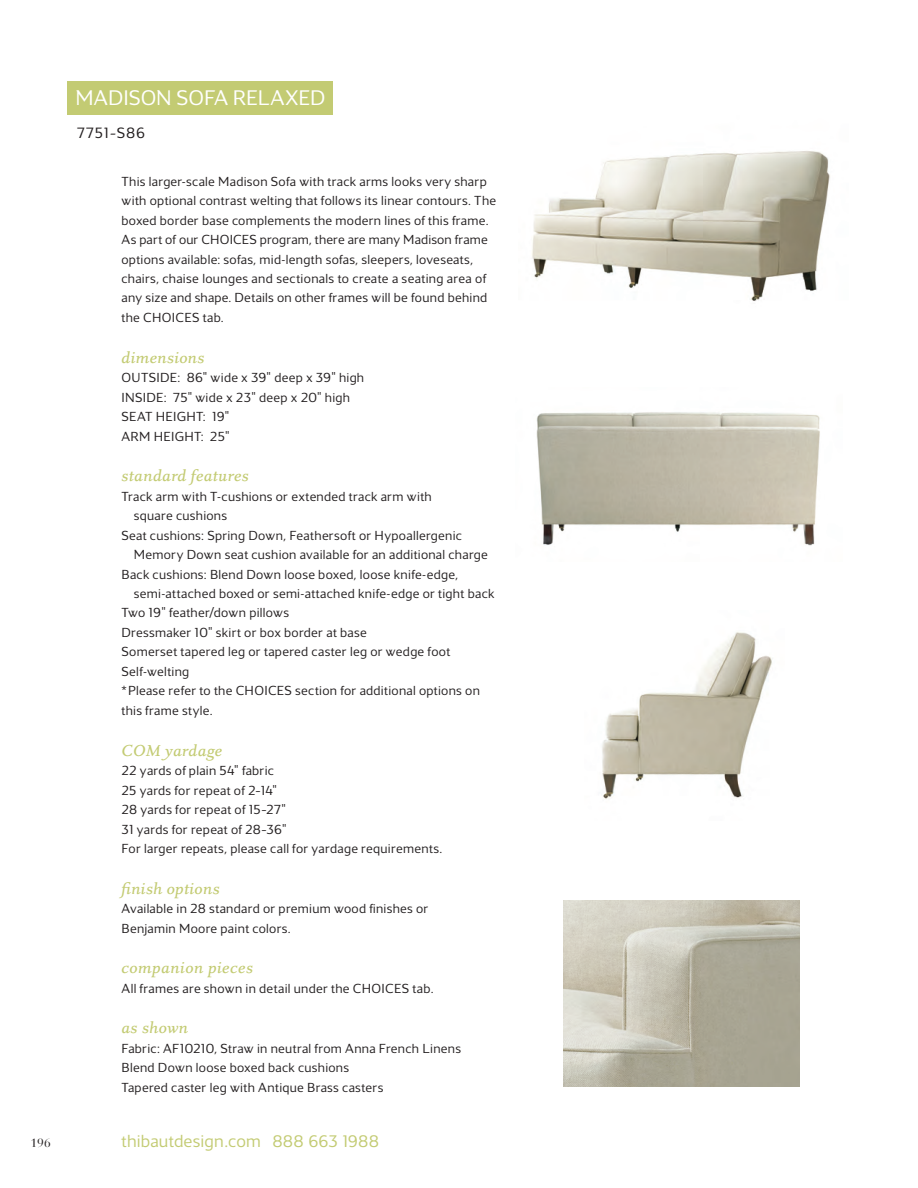
<style>
.page{position:relative;width:918px;height:1188px;background:#fff}
.page>*{position:absolute;margin:0;border:0;box-sizing:border-box;transform-origin:0 0}
.Title_BACK{font:300 21.75px "Maya Samuels";color:#fff}
.t1{font:300 18px "Maya Samuels";letter-spacing:.01em;color:#c3cb73}
.Italic_BACK{font:italic 500 16.5px "Eplica";color:#c3cb73}
.Specs_BACK_product{font:italic 500 16.5px "Eplica";letter-spacing:.01em;color:#c3cb73}
.Product___BACK{font:300 15.3px "Maya Samuels";letter-spacing:.055em;color:#231f20}
.Specs_BACK_product-2{font:300 13.5px/19.5px "Maya Samuels";letter-spacing:.02em;color:#231f20}
.Specs_FRONT_product{font:12px "Bauer Bodoni";color:#231f20}
.s1{font-size:17.25px}
</style>
<div class="page">
<div style="left:68px;top:81px;width:265px;height:34px;background:#c3cb73"></div>
<img style="left:563px;top:900px;width:236px;height:187px">
<img style="left:532px;top:151px;width:298px;height:150px">
<img style="left:536px;top:412px;width:284px;height:134px">
<img style="left:602px;top:632px;width:170px;height:167px">
<p class="Specs_FRONT_product" style="left:31px;top:1136px;width:22px">196</p>
<p class="Title_BACK" style="left:76px;top:86px;width:251px">MADISON SOFA RELAXED</p>
<p class="Product___BACK" style="left:77px;top:124px;width:70px">7751–S86</p>
<p class="Specs_BACK_product-2" style="left:122px;top:171px;width:376px">This larger-scale Madison Sofa with track arms looks very sharp with optional contrast welting that follows its linear contours. The boxed border base complements the modern lines of this frame.<br>As part of our CHOICES program, there are many Madison frame options available: sofas, mid-length sofas, sleepers, loveseats, chairs, chaise lounges and sectionals to create a seating area of any size and shape. Details on other frames will be found behind the CHOICES tab.</p>
<p class="Italic_BACK" style="left:122px;top:348px;width:85px">dimensions</p>
<p class="Specs_BACK_product-2" style="left:122px;top:368px;width:244px">OUTSIDE: 86" wide x 39" deep x 39" high</p>
<p class="Specs_BACK_product-2" style="left:122px;top:387px;width:230px">INSIDE: 75" wide x 23" deep x 20" high</p>
<p class="Specs_BACK_product-2" style="left:122px;top:407px;width:109px">SEAT HEIGHT: 19"</p>
<p class="Specs_BACK_product-2" style="left:122px;top:426px;width:110px">ARM HEIGHT: 25"</p>
<p class="Italic_BACK" style="left:122px;top:466px;width:129px">standard features</p>
<p class="Specs_BACK_product-2" style="left:134px;top:486px;width:299px;text-indent:-12px">Track arm with T-cushions or extended track arm with square cushions</p>
<p class="Specs_BACK_product-2" style="left:122px;top:525px;width:342px">Seat cushions: Spring Down, Feathersoft or Hypoallergenic</p>
<p class="Specs_BACK_product-2" style="left:134px;top:545px;width:356px">Memory Down seat cushion available for an additional charge</p>
<p class="Specs_BACK_product-2" style="left:134px;top:564px;width:362px;text-indent:-12px">Back cushions: Blend Down loose boxed, loose knife-edge, semi-attached boxed or semi-attached knife-edge or tight back</p>
<p class="Specs_BACK_product-2" style="left:122px;top:603px;width:169px">Two 19" feather/down pillows</p>
<p class="Specs_BACK_product-2" style="left:122px;top:623px;width:247px">Dressmaker 10" skirt or box border at base</p>
<p class="Specs_BACK_product-2" style="left:122px;top:642px;width:330px">Somerset tapered leg or tapered caster leg or wedge foot</p>
<p class="Specs_BACK_product-2" style="left:122px;top:662px;width:69px">Self-welting</p>
<p class="Specs_BACK_product-2" style="left:122px;top:681px;width:360px">*Please refer to the CHOICES section for additional options on this frame style.</p>
<p class="Italic_BACK" style="left:122px;top:741px;width:103px">COM yardage</p>
<p class="Specs_BACK_product-2" style="left:122px;top:761px;width:157px">22 yards of plain 54" fabric<br>25 yards for repeat of 2–14"</p>
<p class="Specs_BACK_product-2" style="left:122px;top:800px;width:166px">28 yards for repeat of 15–27"</p>
<p class="Specs_BACK_product-2" style="left:122px;top:819px;width:167px">31 yards for repeat of 28–36"</p>
<p class="Specs_BACK_product-2" style="left:122px;top:839px;width:322px">For larger repeats, please call for yardage requirements.</p>
<p class="Italic_BACK" style="left:122px;top:879px;width:100px">finish options</p>
<p class="Specs_BACK_product-2" style="left:122px;top:899px;width:308px">Available in 28 standard or premium wood finishes or<br>Benjamin Moore paint colors.</p>
<p class="Specs_BACK_product" style="left:122px;top:958px;width:134px">companion pieces</p>
<p class="Specs_BACK_product-2" style="left:122px;top:978px;width:314px">All frames are shown in detail under the CHOICES tab.</p>
<p class="Italic_BACK" style="left:122px;top:1018px;width:68px">as shown</p>
<p class="Specs_BACK_product-2" style="left:122px;top:1038px;width:341px">Fabric: AF10210, Straw in neutral from Anna French Linens</p>
<p class="Specs_BACK_product-2" style="left:122px;top:1058px;width:229px">Blend Down loose boxed back cushions</p>
<p class="Specs_BACK_product-2" style="left:122px;top:1077px;width:263px">Tapered caster leg with Antique Brass casters</p>
<h2 class="t1" style="left:122px;top:1131px;width:259px">thibautdesign.com <span class="s1">888 663 1988</span></h2>
</div>
